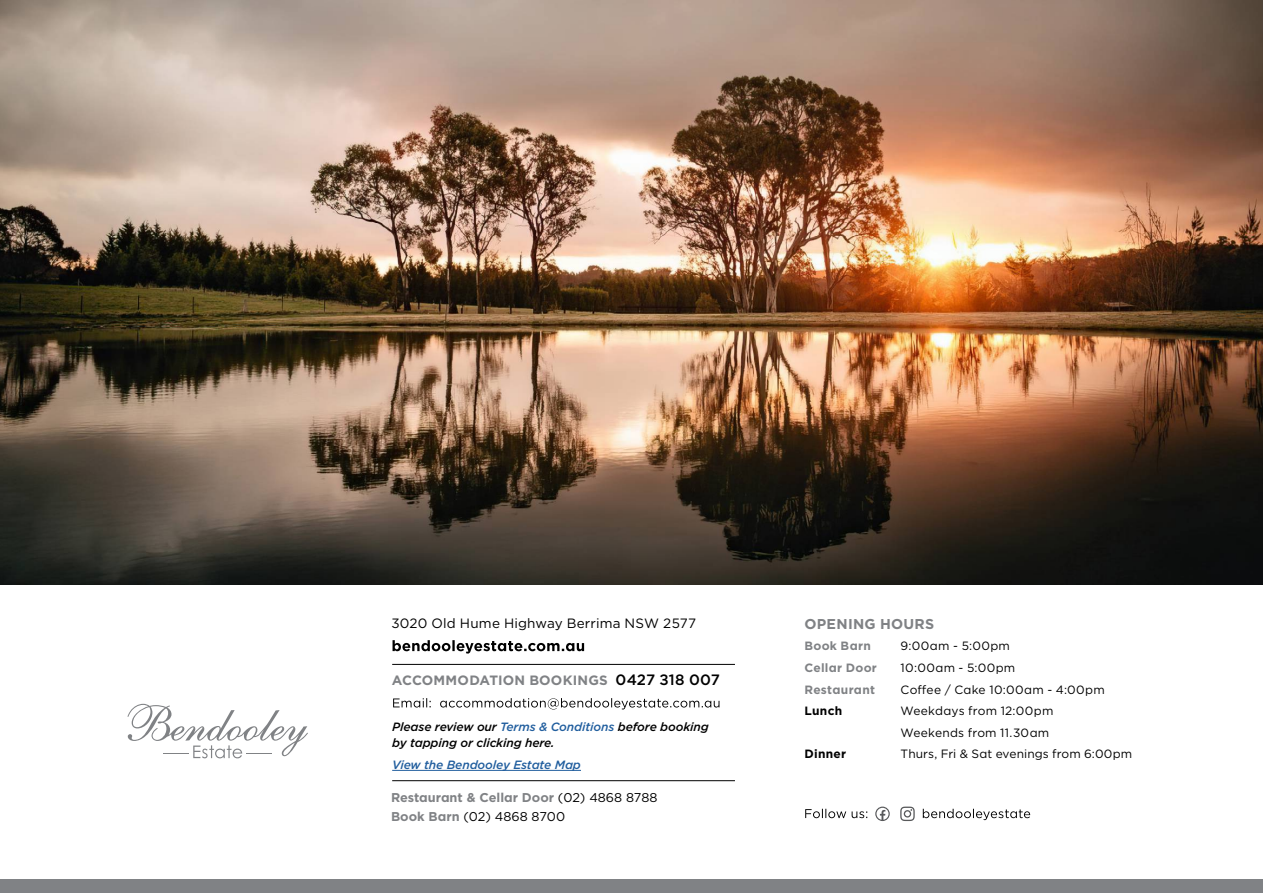
<style>
.page{position:relative;width:1263px;height:893px;background:#fff}
.page>*{position:absolute;margin:0;border:0;box-sizing:border-box;transform-origin:0 0}
.t1{font:700 14.25px "Gotham";letter-spacing:.015em;color:#808285}
.t2{font:13.5px "Gotham";letter-spacing:.01em;color:#000}
.t3{font:700 13.5px "Gotham";letter-spacing:.015em;color:#808285}
.t4{font:700 12.75px/19.5px "Gotham";color:#808285}
.t5{font:12px/21.6px "Gotham";letter-spacing:.02em;color:#000}
.t6{font:italic 500 12px/16.5px "Gotham";letter-spacing:-.01em;color:#000}
.t7{font:700 12px "Gotham";letter-spacing:.02em;color:#808285}
.t8{font:italic 500 12px "Gotham";letter-spacing:-.01em;color:#215e9e}
.t9{font:700 12px "Gotham";letter-spacing:.02em;color:#000}
.s1{font-weight:500;font-size:15px;color:#000}
.s2{color:#215e9e}
.s3{font-weight:400;color:#000}
</style>
<div class="page">
<img style="left:0;top:0;width:1263px;height:585px">
<div style="left:0;top:880px;width:1263px;height:13px;background:#808285"></div>
<svg style="left:128px;top:704px;width:180px;height:54px"></svg>
<svg style="left:805px;top:809px;width:62px;height:9px"></svg>
<svg style="left:875px;top:807px;width:15px;height:14px"></svg>
<svg style="left:900px;top:807px;width:15px;height:14px"></svg>
<svg style="left:923px;top:809px;width:107px;height:11px"></svg>
<hr style="left:392px;top:780px;width:343px;height:1px;background:#000">
<hr style="left:392px;top:664px;width:343px;height:1px;background:#000">
<svg style="left:392px;top:640px;width:192px;height:14px"></svg>
<svg style="left:393px;top:698px;width:38px;height:9px"></svg>
<svg style="left:440px;top:698px;width:279px;height:11px"></svg>
<hr style="left:392px;top:770px;width:189px;height:1px;background:#215e9e">
<p class="t2" style="left:391px;top:615px;width:306px">3020 Old Hume Highway Berrima NSW 2577</p>
<p class="t3" style="left:392px;top:671px;width:330px">ACCOMMODATION BOOKINGS <span class="s1">0427 318 007</span></p>
<p class="t6" style="left:392px;top:718px;width:318px">Please review our <span class="s2">Terms &amp; Conditions</span> before booking by tapping or clicking here.</p>
<p class="t8" style="left:392px;top:757px;width:190px">View the Bendooley Estate Map</p>
<p class="t4" style="left:391px;top:787px;width:268px">Restaurant &amp; Cellar Door <span class="s3">(02) 4868 8788<br></span>Book Barn <span class="s3">(02) 4868 8700</span></p>
<p class="t1" style="left:804px;top:614px;width:131px">OPENING HOURS</p>
<p class="t7" style="left:804px;top:638px;width:68px">Book Barn</p>
<p class="t5" style="left:900px;top:635px;width:111px">9:00am - 5:00pm</p>
<p class="t7" style="left:804px;top:660px;width:74px">Cellar Door</p>
<p class="t5" style="left:900px;top:656px;width:116px">10:00am - 5:00pm</p>
<p class="t7" style="left:804px;top:681px;width:72px">Restaurant</p>
<p class="t5" style="left:900px;top:678px;width:206px">Coffee / Cake 10:00am - 4:00pm</p>
<p class="t9" style="left:804px;top:703px;width:39px">Lunch</p>
<p class="t5" style="left:900px;top:700px;width:154px">Weekdays from 12:00pm<br>Weekends from 11.30am</p>
<p class="t9" style="left:804px;top:746px;width:43px">Dinner</p>
<p class="t5" style="left:900px;top:743px;width:233px">Thurs, Fri &amp; Sat evenings from 6:00pm</p>
</div>
